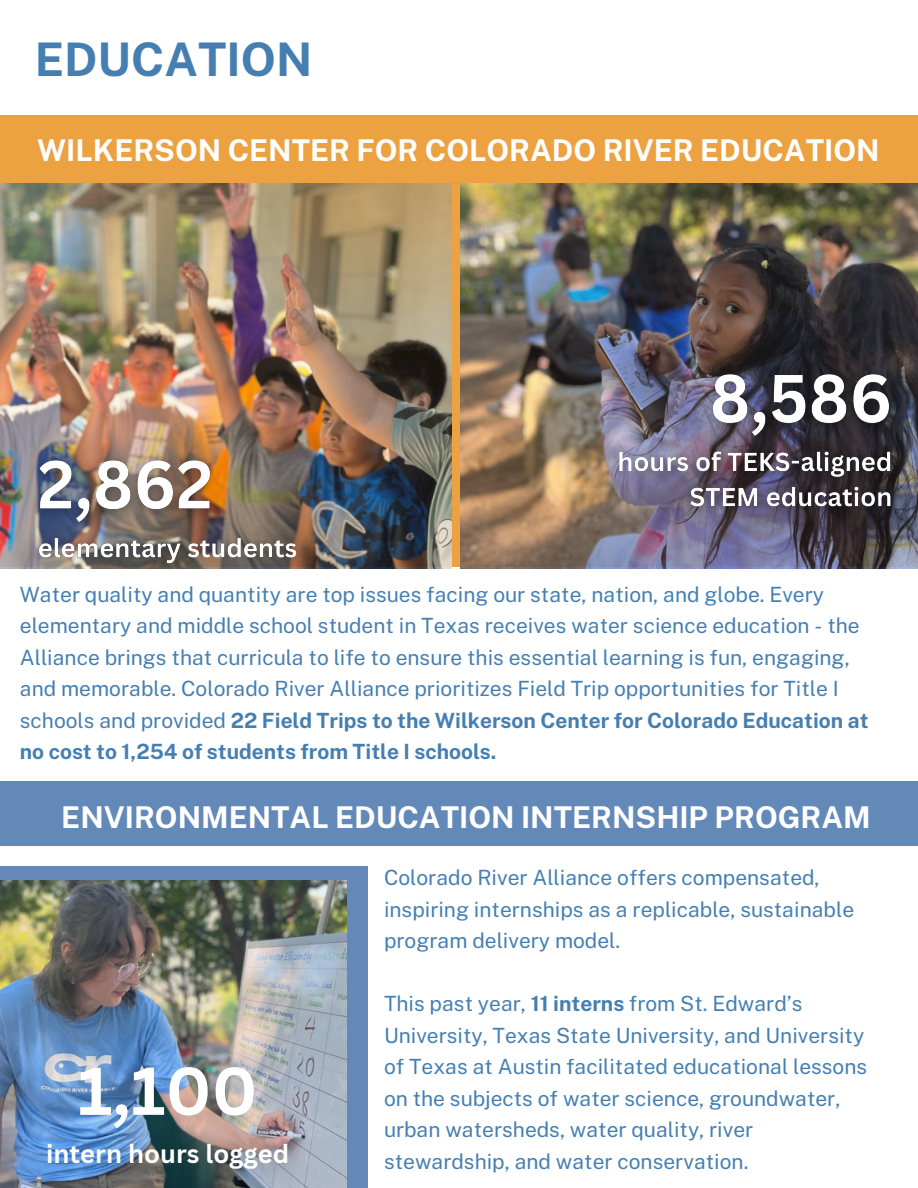
<style>
.page{position:relative;width:918px;height:1188px;background:#fff}
.page>*{position:absolute;margin:0;border:0;box-sizing:border-box;transform-origin:0 0}
.t1{font:700 66px "Canva Sans";color:#fff}
.t2{font:700 46.35px "Public Sans";color:#457fb2}
.t3{font:700 30px "Public Sans";color:#fff}
.t4{font:700 25.5px "Canva Sans";color:#fff}
.t5{font:21px/31.5px "Public Sans";color:#457fb2}
.s1{font-weight:700}
</style>
<div class="page">
<div style="left:0;top:115px;width:918px;height:451px;background:#eca241"></div>
<img style="left:0;top:183px;width:452px;height:385px">
<img style="left:460px;top:183px;width:458px;height:385px">
<div style="left:0;top:782px;width:918px;height:64px;background:#6389b8"></div>
<div style="left:0;top:866px;width:367px;height:322px;background:#6389b8"></div>
<img style="left:0;top:881px;width:347px;height:307px">
<img style="left:22px;top:439px;width:293px;height:130px">
<img style="left:602px;top:353px;width:307px;height:174px">
<h1 class="t2" style="left:35px;top:32px;width:279px">EDUCATION</h1>
<h2 class="t3" style="left:37px;top:132px;width:844px">WILKERSON CENTER FOR COLORADO RIVER EDUCATION</h2>
<h2 class="t5" style="left:20px;top:579px;width:850px">Water quality and quantity are top issues facing our state, nation, and globe. Every elementary and middle school student in Texas receives water science education - the Alliance brings that curricula to life to ensure this essential learning is fun, engaging, and memorable. Colorado River Alliance prioritizes Field Trip opportunities for Title I schools and provided <span class="s1">22 Field Trips to the Wilkerson Center for Colorado Education at no cost to 1,254 of students from Title I schools.</span></h2>
<p class="t3" style="left:61px;top:799px;width:811px">ENVIRONMENTAL EDUCATION INTERNSHIP PROGRAM</p>
<p class="t1" style="left:78px;top:1044px;width:181px">1,100</p>
<p class="t4" style="left:46px;top:1136px;width:245px">intern hours logged</p>
<p class="t5" style="left:384px;top:862px;width:472px">Colorado River Alliance offers compensated, inspiring internships as a replicable, sustainable program delivery model.</p>
<p class="t5" style="left:384px;top:988px;width:485px">This past year, <span class="s1">11 interns</span> from St. Edward’s University, Texas State University, and University of Texas at Austin facilitated educational lessons on the subjects of water science, groundwater, urban watersheds, water quality, river stewardship, and water conservation.</p>
</div>
